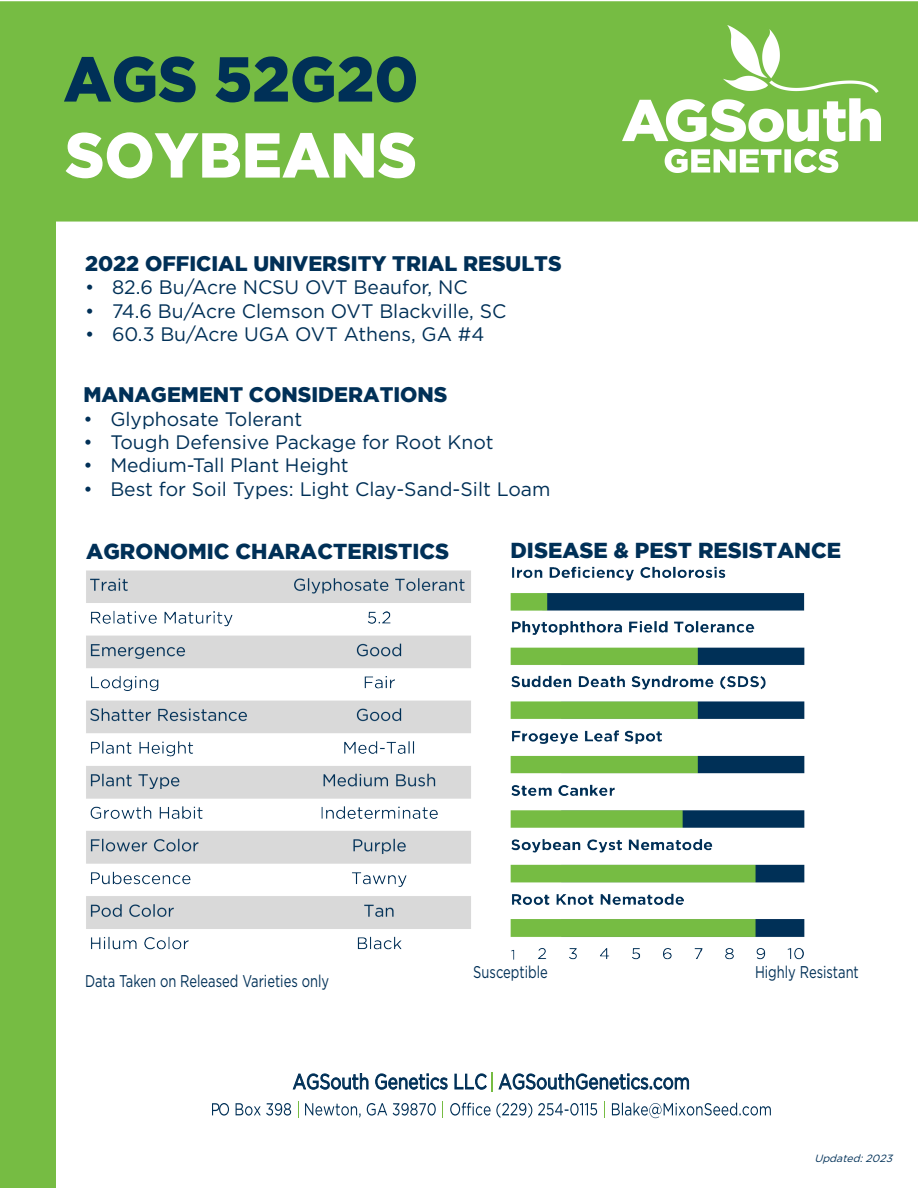
<style>
.page{position:relative;width:918px;height:1188px;background:#fff}
.page>*{position:absolute;margin:0;border:0;box-sizing:border-box;transform-origin:0 0}
.t1{font:900 63.3px "Gotham";color:#003057;scale:.95 1}
.t2{font:900 63.3px "Gotham";color:#fff;scale:.95 1}
.t3{font:900 21.6px "Gotham";color:#003057}
.t4{font:21.15px "Gotham";color:#003057;scale:.8 1}
.t5{font:900 21px "Gotham";color:#003057}
.t6{font:19.5px "Gotham";color:#003057}
.t7{font:16.95px "Gotham";color:#003057;scale:.76 1}
.t8{font:italic 10.5px "Gotham";color:#003057}
</style>
<div class="page">
<div style="left:0;top:219px;width:55px;height:969px;background:#76bc43"></div>
<div style="left:0;top:218px;width:56px;height:970px;border:2px solid #76bc43"></div>
<div style="left:0;top:2px;width:918px;height:219px;background:#76bc43"></div>
<div style="left:0;top:1px;width:918px;height:221px;border:2px solid #76bc43"></div>
<img style="left:622px;top:25px;width:258px;height:147px">
<svg style="left:293px;top:1073px;width:75px;height:17px"></svg>
<svg style="left:375px;top:1073px;width:73px;height:17px"></svg>
<svg style="left:454px;top:1072px;width:38px;height:20px"></svg>
<svg style="left:499px;top:1073px;width:190px;height:17px"></svg>
<svg style="left:212px;top:1103px;width:79px;height:13px"></svg>
<svg style="left:298px;top:1102px;width:1px;height:16px"></svg>
<svg style="left:305px;top:1103px;width:131px;height:14px"></svg>
<svg style="left:450px;top:1103px;width:82px;height:15px"></svg>
<svg style="left:538px;top:1103px;width:59px;height:13px"></svg>
<svg style="left:604px;top:1102px;width:1px;height:16px"></svg>
<svg style="left:612px;top:1103px;width:159px;height:15px"></svg>
<img style="left:86px;top:570px;width:385px;height:380px">
<img style="left:510px;top:566px;width:295px;height:394px">
<h1 class="t1" style="left:64px;top:43px;width:375px">AGS 52G20</h1>
<h1 class="t2" style="left:65px;top:119px;width:372px">SOYBEANS</h1>
<p class="t5" style="left:85px;top:251px;width:478px">2022 OFFICIAL UNIVERSITY TRIAL RESULTS</p>
<p class="t6" style="left:85px;top:275px;width:384px">• 82.6 Bu/Acre NCSU OVT Beaufor, NC</p>
<p class="t6" style="left:85px;top:298px;width:423px">• 74.6 Bu/Acre Clemson OVT Blackville, SC</p>
<p class="t6" style="left:85px;top:322px;width:401px">• 60.3 Bu/Acre UGA OVT Athens, GA #4</p>
<p class="t5" style="left:83px;top:383px;width:366px">MANAGEMENT CONSIDERATIONS</p>
<p class="t6" style="left:83px;top:406px;width:220px">• Glyphosate Tolerant</p>
<p class="t6" style="left:83px;top:430px;width:412px">• Tough Defensive Package for Root Knot</p>
<p class="t6" style="left:83px;top:453px;width:267px">• Medium-Tall Plant Height</p>
<p class="t6" style="left:83px;top:477px;width:469px">• Best for Soil Types: Light Clay-Sand-Silt Loam</p>
<p class="t3" style="left:86px;top:538px;width:365px">AGRONOMIC CHARACTERISTICS</p>
<p class="t3" style="left:511px;top:538px;width:332px">DISEASE &amp; PEST RESISTANCE</p>
<p class="t7" style="left:85px;top:970px;width:323px">Data Taken on Released Varieties only</p>
<p class="t7" style="left:473px;top:961px;width:100px">Susceptible</p>
<p class="t7" style="left:755px;top:961px;width:138px">Highly Resistant</p>
<p class="t4" style="left:293px;top:1068px;width:18px">A</p>
<p class="t4" style="left:341px;top:1068px;width:23px">ut</p>
<p class="t4" style="left:388px;top:1068px;width:77px">eet s</p>
<p class="t4" style="left:498px;top:1068px;width:18px">A</p>
<p class="t4" style="left:547px;top:1068px;width:128px">ut eet s</p>
<p class="t8" style="left:814px;top:1152px;width:83px">Updated:2023</p>
</div>
